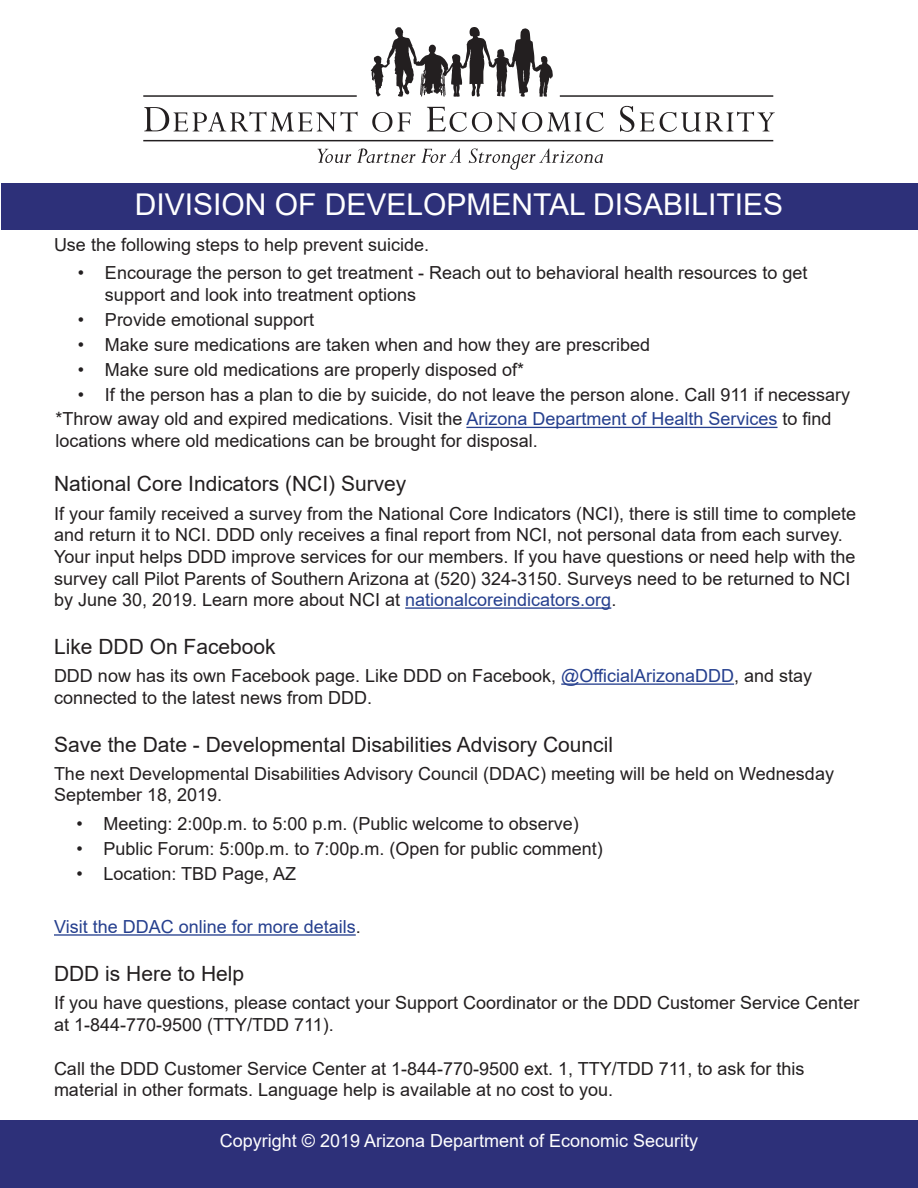
<style>
.page{position:relative;width:918px;height:1188px;background:#fff}
.page>*{position:absolute;margin:0;border:0;box-sizing:border-box;transform-origin:0 0}
.t1{font:30px "Arial";color:#fff}
.t2{font:21px "Arial";color:#231f20}
.t3{font:18px/21.6px "Arial";color:#231f20}
.t4{font:18px "Arial";color:#fff}
.t5{font:18px "Arial";color:#253f8e}
.s1{color:#253f8e}
.s2{color:#231f20}
</style>
<div class="page">
<div style="left:0;top:1120px;width:918px;height:68px;background:#2d3079"></div>
<svg style="left:144px;top:107px;width:214px;height:24px"></svg>
<svg style="left:317px;top:149px;width:34px;height:14px"></svg>
<svg style="left:357px;top:148px;width:104px;height:15px"></svg>
<svg style="left:469px;top:148px;width:134px;height:22px"></svg>
<svg style="left:371px;top:27px;width:182px;height:70px"></svg>
<svg style="left:372px;top:112px;width:20px;height:20px"></svg>
<svg style="left:398px;top:112px;width:13px;height:19px"></svg>
<svg style="left:427px;top:107px;width:177px;height:25px"></svg>
<svg style="left:620px;top:106px;width:14px;height:26px"></svg>
<svg style="left:640px;top:112px;width:14px;height:19px"></svg>
<svg style="left:660px;top:112px;width:115px;height:20px"></svg>
<hr style="left:143px;top:95px;width:214px;height:2px;background:#231f20">
<hr style="left:560px;top:95px;width:213px;height:2px;background:#231f20">
<hr style="left:143px;top:140px;width:630px;height:1px;background:#231f20">
<div style="left:2px;top:183px;width:916px;height:46px;background:#2d3079"></div>
<hr style="left:466px;top:427px;width:312px;height:1px;background:#253f8e">
<hr style="left:405px;top:607px;width:206px;height:2px;background:#253f8e">
<hr style="left:561px;top:683px;width:173px;height:2px;background:#253f8e">
<hr style="left:54px;top:934px;width:302px;height:2px;background:#253f8e">
<h1 class="t1" style="left:135px;top:184px;width:650px">DIVISION OF DEVELOPMENTAL DISABILITIES</h1>
<p class="t3" style="left:54px;top:233px;width:377px">Use the following steps to help prevent suicide.</p>
<p class="t3" style="left:105px;top:262px;width:704px;text-indent:-27px">• Encourage the person to get treatment - Reach out to behavioral health resources to get support and look into treatment options</p>
<p class="t3" style="left:78px;top:308px;width:238px">• Provide emotional support</p>
<p class="t3" style="left:78px;top:333px;width:574px">• Make sure medications are taken when and how they are prescribed</p>
<p class="t3" style="left:78px;top:358px;width:448px">• Make sure old medications are properly disposed of*</p>
<p class="t3" style="left:55px;top:382px;width:796px;line-height:24.9px;text-indent:22px">• If the person has a plan to die by suicide, do not leave the person alone. Call 911 if necessary *Throw away old and expired medications. Visit the <span class="s1">Arizona Department of Health Services</span> to find</p>
<p class="t3" style="left:55px;top:430px;width:484px">locations where old medications can be brought for disposal.</p>
<p class="t2" style="left:54px;top:470px;width:354px">National Core Indicators (NCI) Survey</p>
<p class="t3" style="left:54px;top:503px;width:804px">If your family received a survey from the National Core Indicators (NCI), there is still time to complete and return it to NCI. DDD only receives a final report from NCI, not personal data from each survey.<br>Your input helps DDD improve services for our members. If you have questions or need help with the survey call Pilot Parents of Southern Arizona at (520) 324-3150. Surveys need to be returned to NCI by June 30, 2019. Learn more about NCI at <span class="s1">nationalcoreindicators.org</span>.</p>
<p class="t2" style="left:54px;top:632px;width:223px">Like DDD On Facebook</p>
<p class="t3" style="left:54px;top:665px;width:760px">DDD now has its own Facebook page. Like DDD on Facebook, <span class="s1">@OfficialArizonaDDD</span>, and stay connected to the latest news from DDD.</p>
<p class="t2" style="left:54px;top:730px;width:561px">Save the Date - Developmental Disabilities Advisory Council</p>
<p class="t3" style="left:54px;top:763px;width:782px">The next Developmental Disabilities Advisory Council (DDAC) meeting will be held on Wednesday<br>September 18, 2019.</p>
<p class="t3" style="left:76px;top:813px;width:504px">• Meeting: 2:00p.m. to 5:00 p.m. (Public welcome to observe)</p>
<p class="t3" style="left:76px;top:838px;width:528px">• Public Forum: 5:00p.m. to 7:00p.m. (Open for public comment)</p>
<p class="t3" style="left:76px;top:863px;width:221px">• Location: TBD Page, AZ</p>
<p class="t5" style="left:54px;top:914px;width:308px">Visit the DDAC online for more details<span class="s2">.</span></p>
<p class="t2" style="left:54px;top:959px;width:192px">DDD is Here to Help</p>
<p class="t3" style="left:54px;top:992px;width:807px">If you have questions, please contact your Support Coordinator or the DDD Customer Service Center at 1-844-770-9500 (TTY/TDD 711).</p>
<p class="t3" style="left:54px;top:1058px;width:752px">Call the DDD Customer Service Center at 1-844-770-9500 ext. 1, TTY/TDD 711, to ask for this material in other formats. Language help is available at no cost to you.</p>
<p class="t4" style="left:220px;top:1128px;width:480px">Copyright © 2019 Arizona Department of Economic Security</p>
</div>
